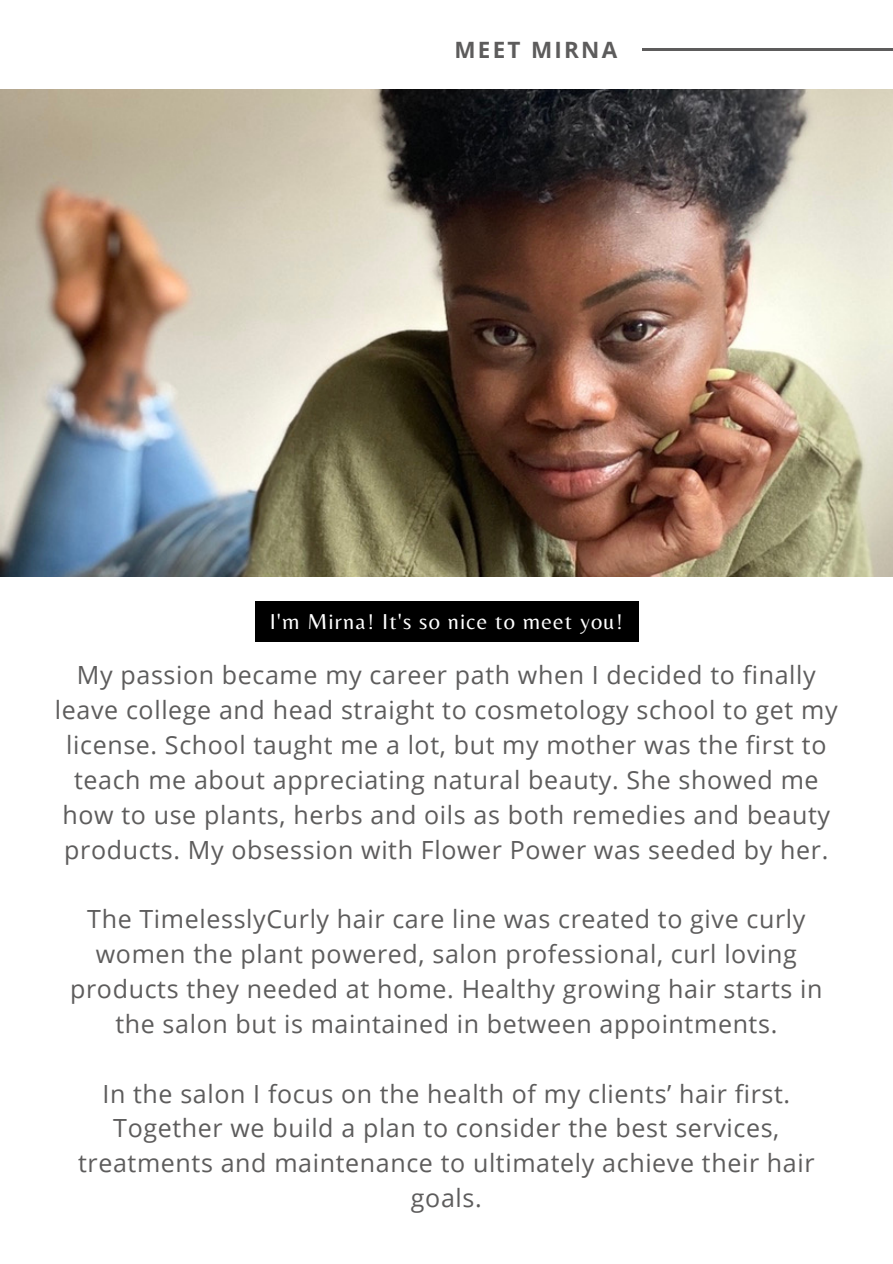
<style>
.page{position:relative;width:893px;height:1264px;background:#fff}
.page>*{position:absolute;margin:0;border:0;box-sizing:border-box;transform-origin:0 0}
.t1{font:25.05px/34.8px "Open Sans";letter-spacing:.025em;color:#5d5c5c;text-align:center}
.t2{font:22.5px "Belleza";letter-spacing:.05em;color:#fff}
.t3{font:700 22.5px "Open Sans";letter-spacing:.1em;color:#5d5c5c}
</style>
<div class="page">
<hr style="left:642px;top:48px;width:250px;height:2px;background:#5d5c5c">
<div style="left:255px;top:601px;width:383px;height:41px;background:#000"></div>
<img style="left:0;top:89px;width:892px;height:487px">
<p class="t3" style="left:454px;top:34px;width:164px">MEET MIRNA</p>
<p class="t2" style="left:270px;top:608px;width:355px">I'm Mirna! It's so nice to meet you!</p>
<p class="t1" style="left:55px;top:657px;width:784px">My passion became my career path when I decided to finally leave college and head straight to cosmetology school to get my license. School taught me a lot, but my mother was the first to teach me about appreciating natural beauty. She showed me how to use plants, herbs and oils as both remedies and beauty products. My obsession with Flower Power was seeded by her.</p>
<p class="t1" style="left:70px;top:901px;width:753px">The TimelesslyCurly hair care line was created to give curly women the plant powered, salon professional, curl loving products they needed at home. Healthy growing hair starts in the salon but is maintained in between appointments.</p>
<p class="t1" style="left:78px;top:1075px;width:738px">In the salon I focus on the health of my clients’ hair first.<br>Together we build a plan to consider the best services, treatments and maintenance to ultimately achieve their hair goals.</p>
</div>
